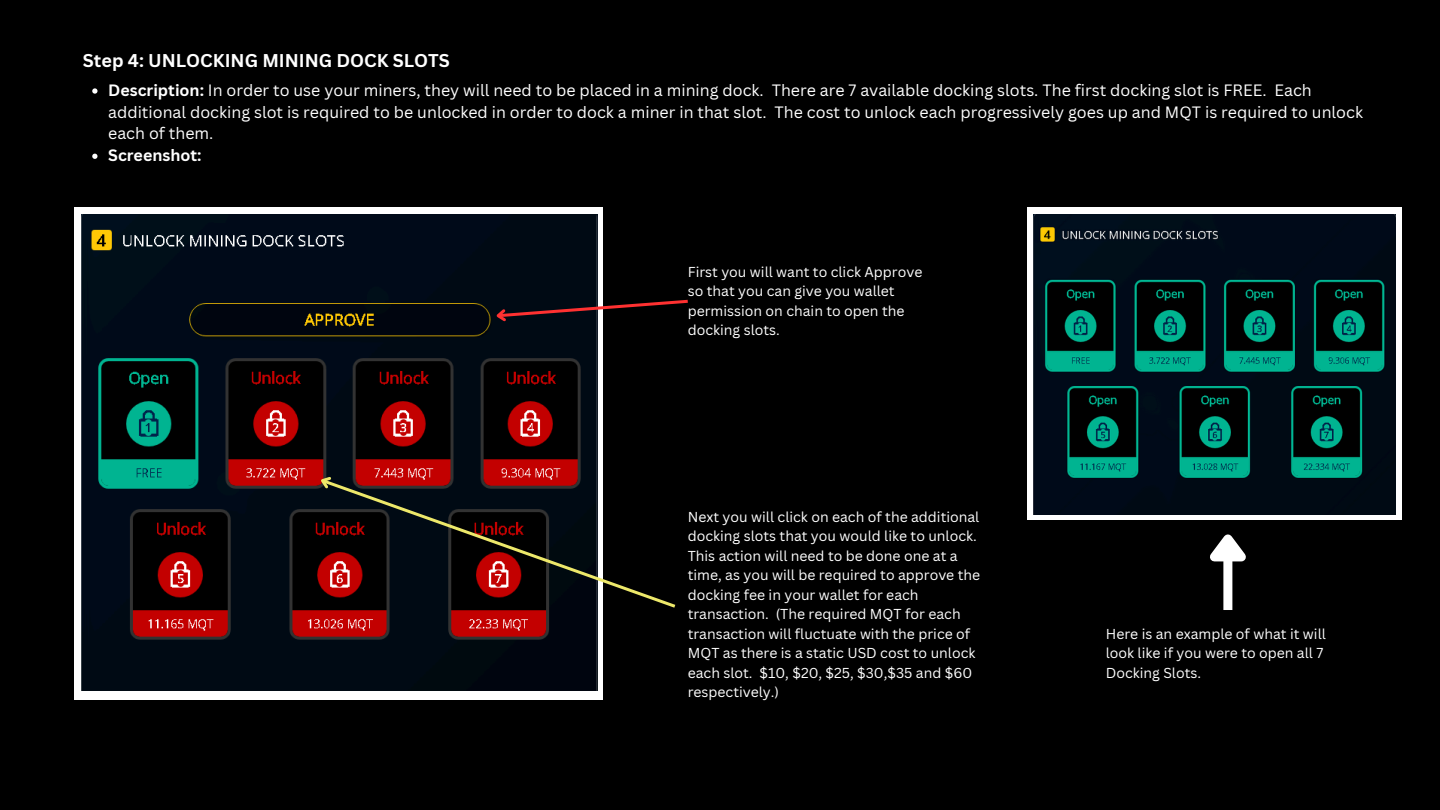
<style>
.page{position:relative;width:1440px;height:810px;background:#000}
.page>*{position:absolute;margin:0;border:0;box-sizing:border-box;transform-origin:0 0}
.t1{font:700 18px "Canva Sans";color:#fff}
.t2{font:16px/21.8px "Canva Sans";color:#fff}
.t3{font:700 16px "Canva Sans";color:#fff}
.t4{font:14px/19.5px "Canva Sans";color:#fff}
.s1{font-weight:700}
</style>
<div class="page">
<div style="left:74px;top:207px;width:529px;height:492px;background:#fff"></div>
<img style="left:81px;top:215px;width:517px;height:475px">
<svg style="left:492px;top:298px;width:196px;height:27px"></svg>
<svg style="left:319px;top:477px;width:357px;height:133px"></svg>
<svg style="left:315px;top:471px;width:20px;height:21px"></svg>
<div style="left:1027px;top:207px;width:375px;height:313px;background:#fff"></div>
<img style="left:1033px;top:215px;width:363px;height:299px">
<svg style="left:92px;top:88px;width:6px;height:6px"></svg>
<svg style="left:92px;top:154px;width:6px;height:5px"></svg>
<div style="left:1223px;top:559px;width:9px;height:51px;background:#fff"></div>
<svg style="left:1210px;top:534px;width:36px;height:36px"></svg>
<p class="t1" style="left:83px;top:48px;width:369px">Step 4: UNLOCKING MINING DOCK SLOTS</p>
<p class="t2" style="left:108px;top:79px;width:1256px"><span class="s1">Description:</span> In order to use your miners, they will need to be placed in a mining dock. There are 7 available docking slots. The first docking slot is FREE. Each additional docking slot is required to be unlocked in order to dock a miner in that slot. The cost to unlock each progressively goes up and MQT is required to unlock each of them.</p>
<p class="t3" style="left:108px;top:144px;width:95px">Screenshot:</p>
<p class="t4" style="left:688px;top:261px;width:236px">First you will want to click Approve so that you can give you wallet permission on chain to open the docking slots.</p>
<p class="t4" style="left:688px;top:506px;width:294px">Next you will click on each of the additional docking slots that you would like to unlock.<br>This action will need to be done one at a time, as you will be required to approve the docking fee in your wallet for each transaction. (The required MQT for each transaction will fluctuate with the price of MQT as there is a static USD cost to unlock each slot. $10, $20, $25, $30,$35 and $60 respectively.)</p>
<p class="t4" style="left:1106px;top:623px;width:222px">Here is an example of what it will look like if you were to open all 7<br>Docking Slots.</p>
</div>
